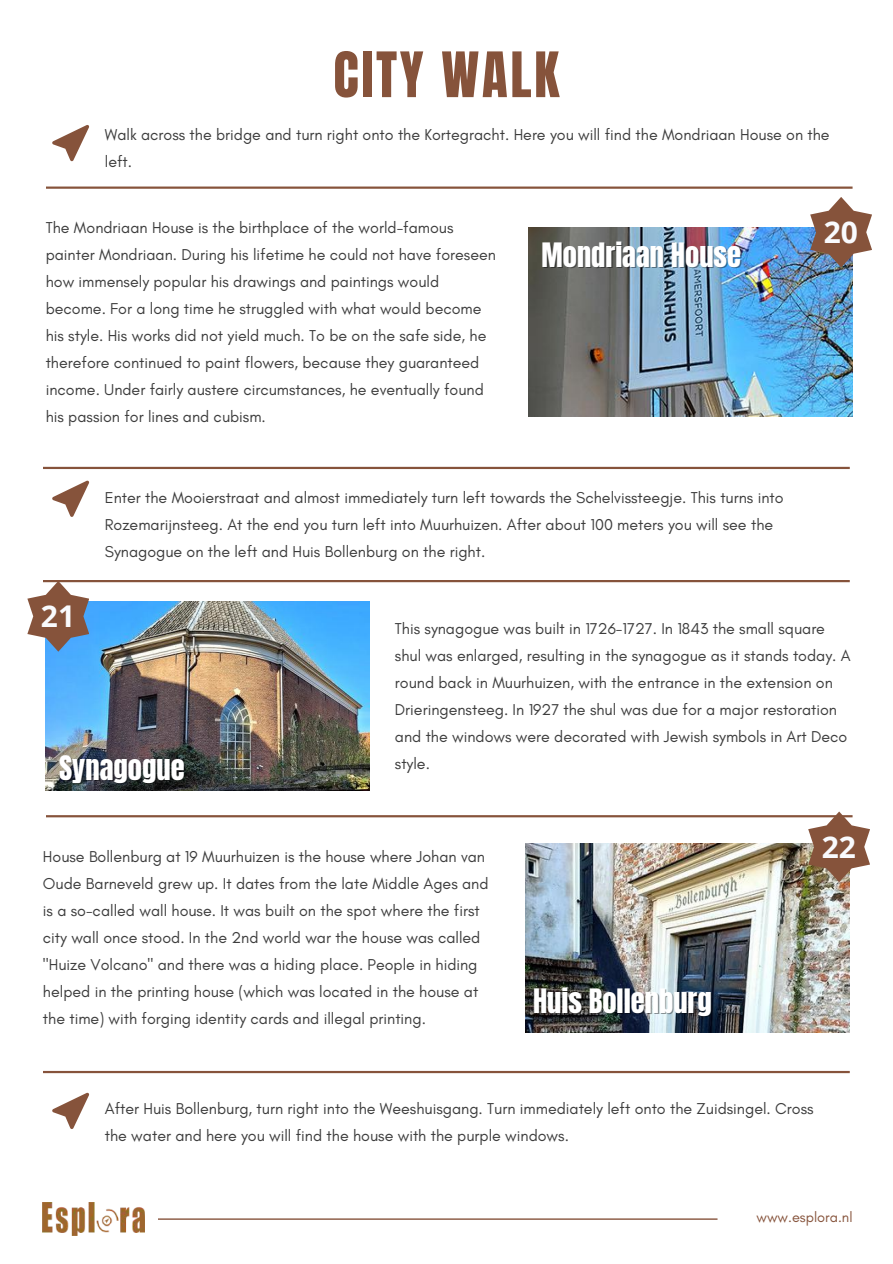
<style>
.page{position:relative;width:893px;height:1264px;background:#fff}
.page>*{position:absolute;margin:0;border:0;box-sizing:border-box;transform-origin:0 0}
.t1{font:53.25px "Anton";letter-spacing:.05em;color:#86533b}
.t2{font:700 30px "Open Sans";color:#f9fafd}
.t3{font:28.5px "Anton";color:#fff}
.t4{font:16.05px/27px "Glacial Indifference";color:#3d3d3d}
.t5{font:14.55px "Glacial Indifference";color:#86533b}
</style>
<div class="page">
<img style="left:525px;top:882px;width:324px;height:150px">
<svg style="left:158px;top:1218px;width:559px;height:1px"></svg>
<svg style="left:46px;top:186px;width:806px;height:3px;background:#a57f6d"></svg>
<img style="left:528px;top:227px;width:324px;height:189px">
<img style="left:46px;top:651px;width:323px;height:139px">
<img style="left:43px;top:1202px;width:101px;height:33px">
<svg style="left:43px;top:1070px;width:806px;height:3px"></svg>
<hr style="left:43px;top:467px;width:806px;height:2px;background:#86533b">
<svg style="left:810px;top:197px;width:62px;height:70px"></svg>
<svg style="left:27px;top:580px;width:822px;height:71px"></svg>
<svg style="left:52px;top:125px;width:37px;height:36px"></svg>
<svg style="left:52px;top:480px;width:37px;height:37px"></svg>
<svg style="left:52px;top:1092px;width:37px;height:36px"></svg>
<svg style="left:46px;top:811px;width:824px;height:71px"></svg>
<h1 class="t1" style="left:333px;top:36px;width:227px">CITY WALK</h1>
<p class="t4" style="left:105px;top:121px;width:726px">Walk across the bridge and turn right onto the Kortegracht. Here you will find the Mondriaan House on the left.</p>
<p class="t4" style="left:46px;top:214px;width:451px">The Mondriaan House is the birthplace of the world-famous painter Mondriaan. During his lifetime he could not have foreseen how immensely popular his drawings and paintings would become. For a long time he struggled with what would become his style. His works did not yield much. To be on the safe side, he therefore continued to paint flowers, because they guaranteed income. Under fairly austere circumstances, he eventually found his passion for lines and cubism.</p>
<h3 class="t3" style="left:541px;top:235px;width:201px">Mondriaan House</h3>
<p class="t4" style="left:105px;top:484px;width:680px">Enter the Mooierstraat and almost immediately turn left towards the Schelvissteegje. This turns into<br>Rozemarijnsteeg. At the end you turn left into Muurhuizen. After about 100 meters you will see the<br>Synagogue on the left and Huis Bollenburg on the right.</p>
<h2 class="t2" style="left:823px;top:211px;width:36px">20</h2>
<h2 class="t2" style="left:41px;top:595px;width:36px">21</h2>
<h3 class="t3" style="left:59px;top:747px;width:127px">Synagogue</h3>
<p class="t4" style="left:395px;top:614px;width:457px">This synagogue was built in 1726-1727. In 1843 the small square shul was enlarged, resulting in the synagogue as it stands today. A round back in Muurhuizen, with the entrance in the extension on Drieringensteeg. In 1927 the shul was due for a major restoration and the windows were decorated with Jewish symbols in Art Deco style.</p>
<p class="t4" style="left:43px;top:843px;width:447px">House Bollenburg at 19 Muurhuizen is the house where Johan van Oude Barneveld grew up. It dates from the late Middle Ages and is a so-called wall house. It was built on the spot where the first city wall once stood. In the 2nd world war the house was called "Huize Volcano" and there was a hiding place. People in hiding helped in the printing house (which was located in the house at the time) with forging identity cards and illegal printing.</p>
<h3 class="t3" style="left:533px;top:980px;width:180px">Huis Bollenburg</h3>
<h2 class="t2" style="left:821px;top:825px;width:36px">22</h2>
<p class="t4" style="left:105px;top:1094px;width:710px">After Huis Bollenburg, turn right into the Weeshuisgang. Turn immediately left onto the Zuidsingel. Cross the water and here you will find the house with the purple windows.</p>
<p class="t5" style="left:756px;top:1208px;width:97px">www.esplora.nl</p>
</div>
